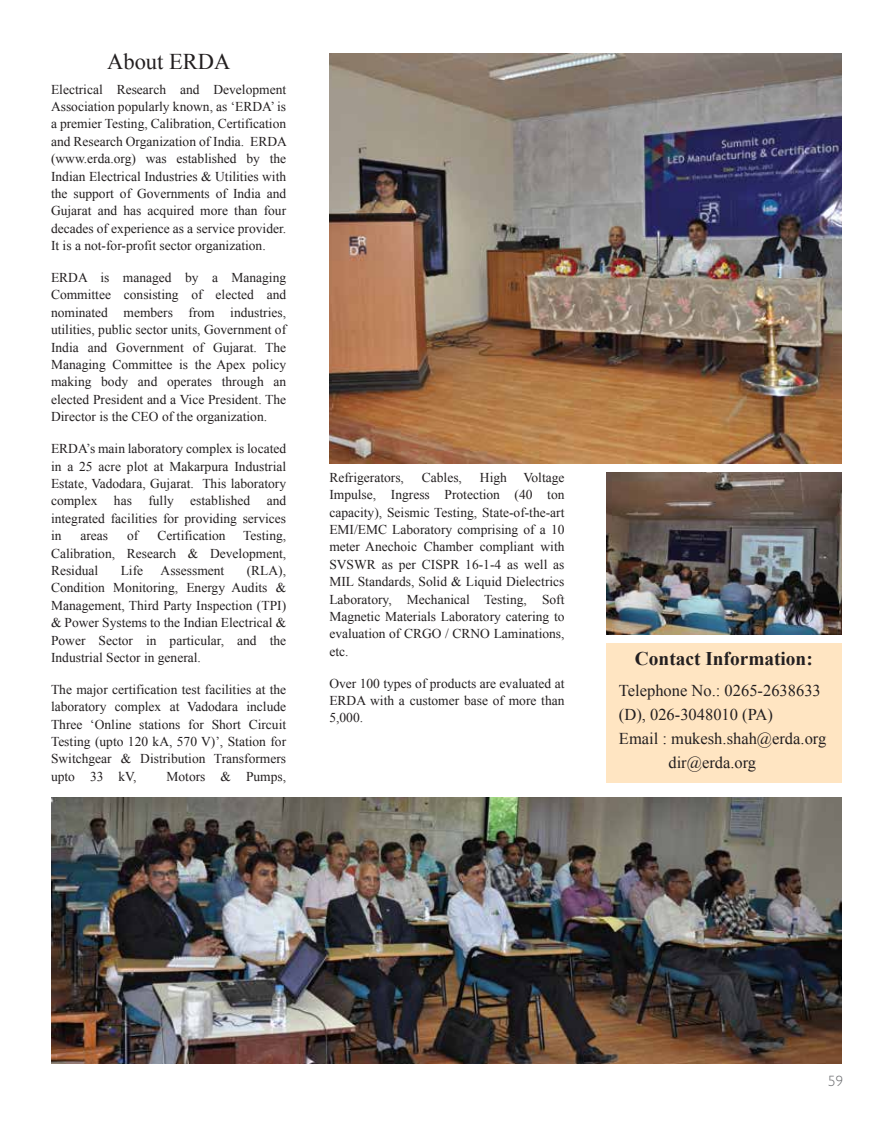
<style>
.page{position:relative;width:893px;height:1127px;background:#fff}
.page>*{position:absolute;margin:0;border:0;box-sizing:border-box;transform-origin:0 0}
.t1{font:22.5px "Times New Roman";color:#231f20}
.t2{font:700 19.35px "Times New Roman";color:#231f20}
.t3{font:16.5px "Times New Roman";color:#231f20}
.t4{font:300 15px "Gill Sans Std";color:#6d6e71}
.t5{font:13.5px/17.4px "Times New Roman";color:#231f20;text-align:justify}
</style>
<div class="page">
<img style="left:329px;top:53px;width:513px;height:410px">
<img style="left:51px;top:797px;width:791px;height:266px">
<div style="left:607px;top:643px;width:235px;height:140px;background:#ffe5c2"></div>
<img style="left:607px;top:472px;width:235px;height:162px">
<h1 class="t1" style="left:107px;top:45px;width:125px">About ERDA</h1>
<p class="t5" style="left:51px;top:80px;width:237px">Electrical Research and Development Association popularly known, as ‘ERDA’ is a premier Testing, Calibration, Certification and Research Organization of India. ERDA (www.erda.org) was established by the Indian Electrical Industries &amp; Utilities with the support of Governments of India and Gujarat and has acquired more than four decades of experience as a service provider.<br>It is a not-for-profit sector organization.</p>
<p class="t5" style="left:51px;top:268px;width:237px">ERDA is managed by a Managing Committee consisting of elected and nominated members from industries, utilities, public sector units, Government of India and Government of Gujarat. The Managing Committee is the Apex policy making body and operates through an elected President and a Vice President. The Director is the CEO of the organization.</p>
<p class="t5" style="left:51px;top:439px;width:237px">ERDA’s main laboratory complex is located in a 25 acre plot at Makarpura Industrial Estate, Vadodara, Gujarat. This laboratory complex has fully established and integrated facilities for providing services in</p>
<p class="t5" style="left:51px;top:526px;width:237px;text-indent:192px">Testing, Calibration, Research &amp; Development, Residual</p>
<p class="t5" style="left:81px;top:526px;width:29px">areas</p>
<p class="t5" style="left:127px;top:526px;width:13px">of</p>
<p class="t5" style="left:157px;top:526px;width:70px">Certification</p>
<p class="t5" style="left:51px;top:561px;width:237px;text-indent:196px">(RLA), Condition Monitoring, Energy Audits &amp; Management, Third Party Inspection (TPI) &amp; Power Systems to the Indian Electrical &amp; Power Sector in particular, and the Industrial Sector in general.</p>
<p class="t5" style="left:51px;top:680px;width:237px">The major certification test facilities at the laboratory complex at Vadodara include Three ‘Online stations for Short Circuit Testing (upto 120 kA, 570 V)’, Station for Switchgear &amp; Distribution Transformers upto 33 kV,</p>
<p class="t5" style="left:121px;top:561px;width:24px">Life</p>
<p class="t5" style="left:161px;top:561px;width:65px">Assessment</p>
<p class="t5" style="left:167px;top:767px;width:121px">Motors &amp; Pumps,</p>
<p class="t5" style="left:329px;top:468px;width:237px;text-indent:151px">High Voltage Impulse, Ingress Protection (40 ton capacity), Seismic Testing, State-of-the-art EMI/EMC Laboratory comprising of a 10 meter Anechoic Chamber compliant with SVSWR as per CISPR 16-1-4 as well as MIL Standards, Solid &amp; Liquid Dielectrics Laboratory, Mechanical Testing, Soft Magnetic Materials Laboratory catering to evaluation of CRGO / CRNO Laminations, etc.</p>
<p class="t5" style="left:329px;top:674px;width:237px">Over 100 types of products are evaluated at ERDA with a customer base of more than 5,000.</p>
<p class="t5" style="left:329px;top:468px;width:76px">Refrigerators,</p>
<p class="t5" style="left:422px;top:468px;width:42px">Cables,</p>
<h2 class="t2" style="left:635px;top:645px;width:179px">Contact Information:</h2>
<p class="t3" style="left:619px;top:679px;width:203px">Telephone No.: 0265-2638633</p>
<p class="t3" style="left:619px;top:703px;width:155px">(D), 026-3048010 (PA)</p>
<p class="t3" style="left:619px;top:727px;width:209px">Email : mukesh.shah@erda.org</p>
<p class="t3" style="left:668px;top:751px;width:89px">dir@erda.org</p>
<p class="t4" style="left:828px;top:1073px;width:16px">59</p>
</div>
